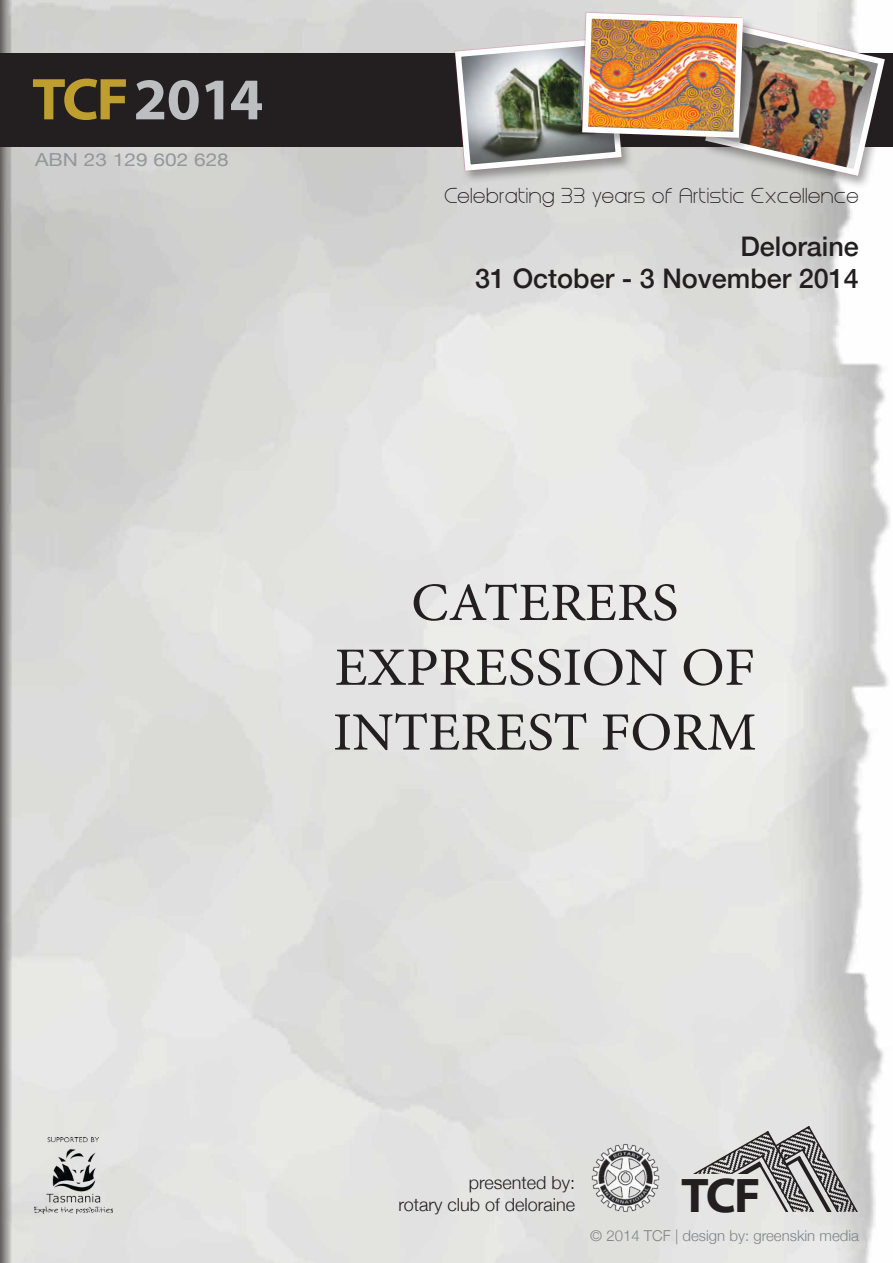
<style>
.page{position:relative;width:893px;height:1263px;background:#fff}
.page>*{position:absolute;margin:0;border:0;box-sizing:border-box;transform-origin:0 0}
.t1{font:700 59.55px "Myriad Web Pro";letter-spacing:-.025em;color:#bcbec0}
.t2{font:54px/64.8px "Minion Pro";color:#231f20;text-align:center;scale:1.04 1}
.t3{font:700 49.05px "Myriad Web Pro";color:#231f20}
.t4{font:500 27px/32.4px "Helvetica Neue";color:#231f20;text-align:right}
.t5{font:18px "Steiner";letter-spacing:.05em;color:#231f20}
.t6{font:300 18px/21.6px "Helvetica Neue";color:#231f20;text-align:right}
.t7{font:18px "Helvetica Neue";color:#949698;scale:1.16 1}
.t8{font:300 15px "Helvetica Neue";color:#808285}
.s1{color:#be9e2f}
</style>
<div class="page">
<img style="left:12px;top:0;width:878px;height:1263px">
<svg style="left:0;top:0;width:12px;height:1263px;background:#8e8d8b"></svg>
<div style="left:0;top:53px;width:893px;height:94px;background:#231f20"></div>
<div style="left:702px;top:24px;width:191px;height:166px;background:#231f20;opacity:.4"></div>
<div style="left:452px;top:37px;width:181px;height:147px;background:#dadad6"></div>
<img style="left:452px;top:10px;width:436px;height:169px">
<img style="left:590px;top:1143px;width:71px;height:70px">
<svg style="left:693px;top:1124px;width:166px;height:88px;background:#b5b5b4"></svg>
<img style="left:34px;top:1138px;width:79px;height:75px">
<h1 class="t1" style="left:32px;top:67px;width:233px"><span class="s1">TCF</span>2014</h1>
<p class="t7" style="left:35px;top:146px;width:169px">ABN 23 129 602 628</p>
<p class="t5" style="left:444px;top:188px;width:416px">Celebrating 33 years of Artistic Excellence</p>
<h3 class="t4" style="left:475px;top:229px;width:385px">Deloraine<br>31 October - 3 November 2014</h3>
<h2 class="t2" style="left:333px;top:571px;width:409px">CATERERS<br>EXPRESSION OF<br>INTEREST FORM</h2>
<p class="t6" style="left:398px;top:1171px;width:178px">presented by:<br>rotary club of deloraine</p>
<h3 class="t3" style="left:681px;top:1168px;width:81px">TCF</h3>
<p class="t8" style="left:590px;top:1223px;width:270px">© 2014 TCF | design by: greenskin media</p>
</div>
